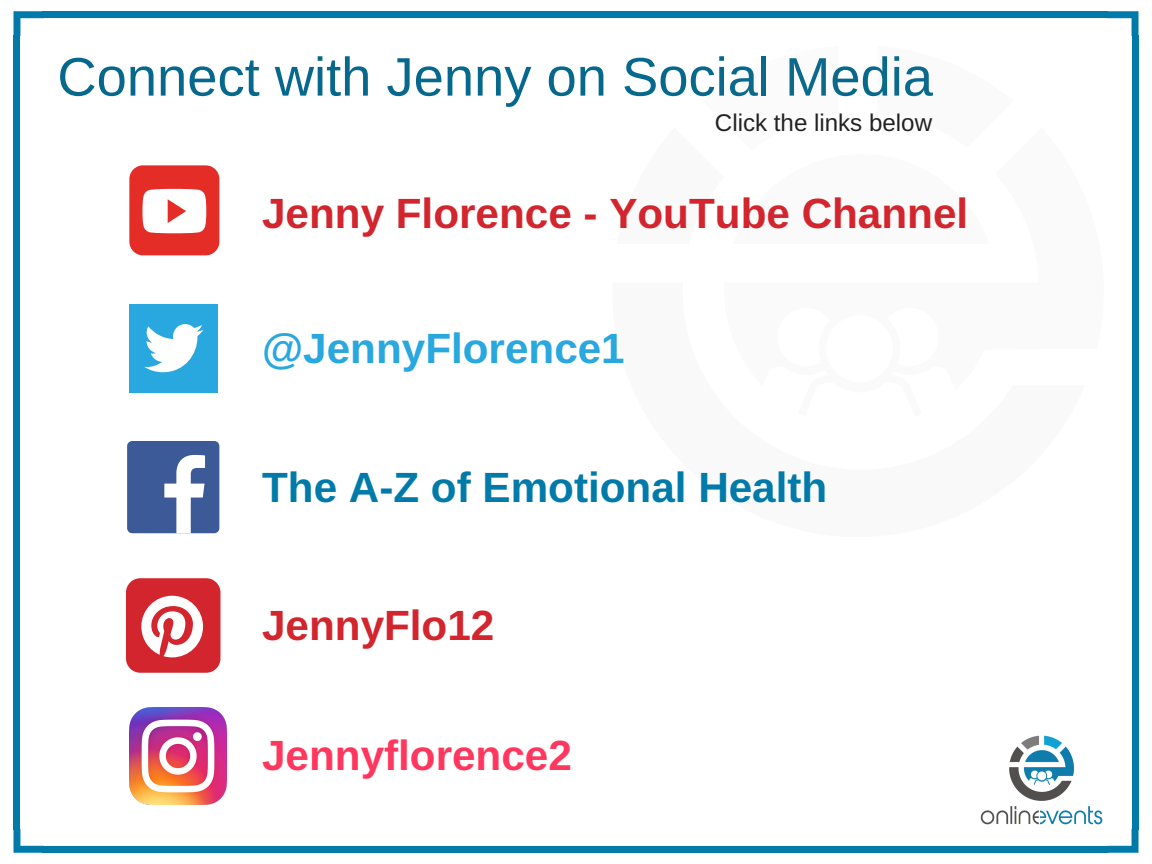
<style>
.page{position:relative;width:1152px;height:864px;background:#fff}
.page>*{position:absolute;margin:0;border:0;box-sizing:border-box;transform-origin:0 0}
.t1{font:54.3px "Arimo";color:#06688c}
.t2{font:700 42.3px "Arimo";color:#d2252d}
.t3{font:700 42.3px "Arimo";color:#007ba9}
.t4{font:700 42.3px "Arimo";color:#29a7df}
.t5{font:700 42.3px "Arimo";color:#ff375e}
.t6{font:24.15px "Arimo";color:#222}
</style>
<div class="page">
<svg style="left:14px;top:11px;width:30px;height:25px"></svg>
<div style="left:14px;top:35px;width:6px;height:795px;background:#007ba9"></div>
<svg style="left:14px;top:829px;width:30px;height:24px"></svg>
<div style="left:43px;top:846px;width:1065px;height:7px;background:#007ba9"></div>
<svg style="left:1107px;top:829px;width:31px;height:24px"></svg>
<div style="left:1132px;top:35px;width:7px;height:795px;background:#007ba9"></div>
<div style="left:43px;top:11px;width:1065px;height:7px;background:#007ba9"></div>
<svg style="left:1107px;top:11px;width:31px;height:25px"></svg>
<img style="left:980px;top:735px;width:123px;height:90px">
<div style="left:129px;top:165px;width:90px;height:90px;background:#e52d27;border-radius:14px"></div>
<svg style="left:142px;top:189px;width:64px;height:44px;background:#fbe4e3"></svg>
<div style="left:126px;top:578px;width:94px;height:95px;background:#d2252d;border-radius:14px"></div>
<svg style="left:141px;top:596px;width:62px;height:61px"></svg>
<img style="left:129px;top:708px;width:97px;height:96px">
<div style="left:129px;top:304px;width:89px;height:89px;background:#29a7df"></div>
<svg style="left:144px;top:324px;width:59px;height:48px"></svg>
<div style="left:127px;top:441px;width:92px;height:92px;background:#3d5a98;border-radius:5px"></div>
<svg style="left:164px;top:455px;width:41px;height:78px"></svg>
<p class="t1" style="left:57px;top:46px;width:877px">Connect with Jenny on Social Media</p>
<p class="t6" style="left:715px;top:109px;width:219px">Click the links below</p>
<p class="t2" style="left:262px;top:190px;width:708px">Jenny Florence - YouTube Channel</p>
<p class="t4" style="left:262px;top:325px;width:364px">@JennyFlorence1</p>
<p class="t3" style="left:262px;top:463px;width:567px">The A-Z of Emotional Health</p>
<p class="t2" style="left:262px;top:602px;width:234px">JennyFlo12</p>
<p class="t5" style="left:262px;top:731px;width:311px">Jennyflorence2</p>
</div>
